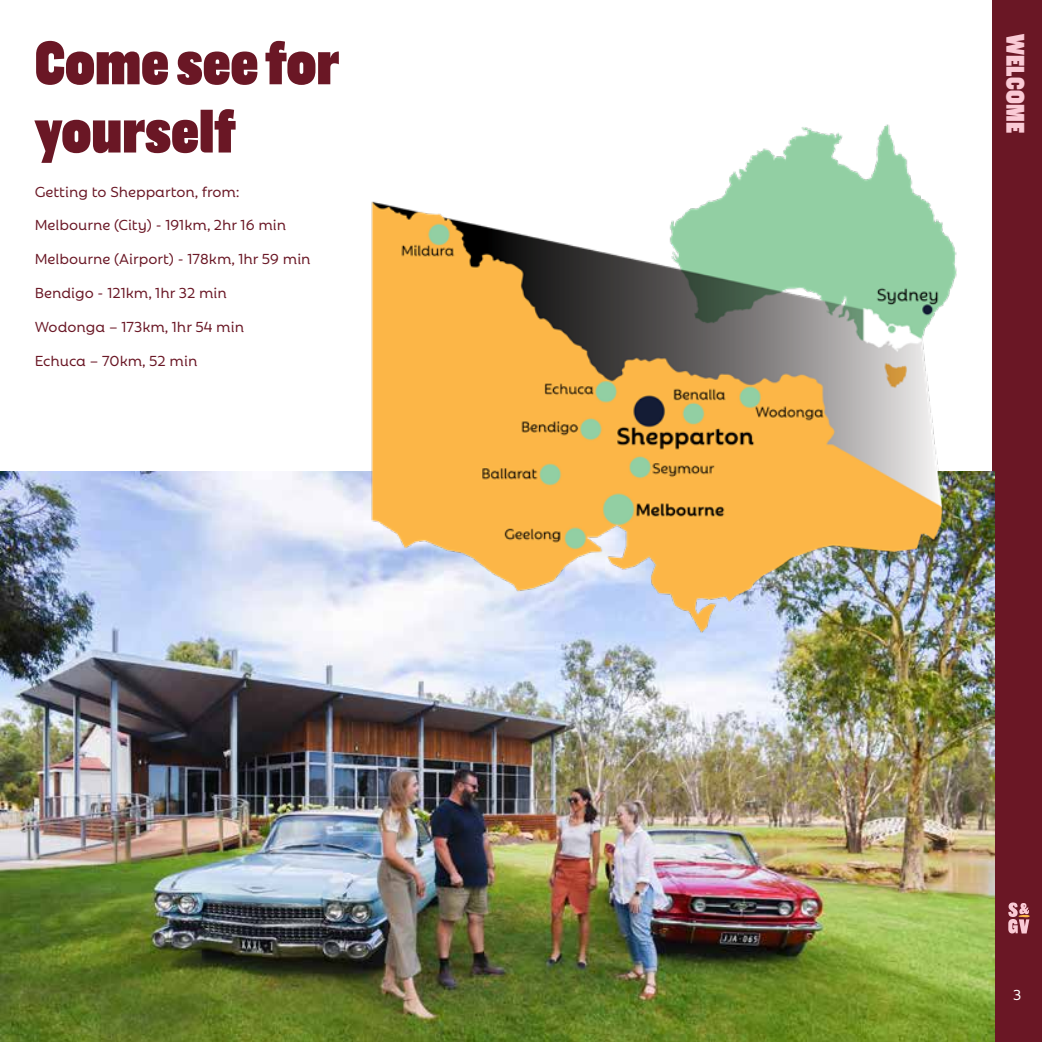
<style>
.page{position:relative;width:1042px;height:1042px;background:#fff}
.page>*{position:absolute;margin:0;border:0;box-sizing:border-box;transform-origin:0 0}
.t1{font:900 63px/68.2px "Americane Cond";color:#6a1725}
.t2{font:900 26.25px "Americane Cond";letter-spacing:.015em;color:#facad5}
.t3{font:500 15.75px/33.8px "Rebrand Dis";color:#6a1725}
.t4{font:500 15.75px "Rebrand Dis";color:#fff}
</style>
<div class="page">
<div style="left:992px;top:0;width:50px;height:1042px;background:#6a1725"></div>
<svg style="left:1008px;top:902px;width:22px;height:31px"></svg>
<img style="left:1px;top:471px;width:993px;height:571px">
<img style="left:181px;top:124px;width:786px;height:525px">
<h1 class="t1" style="left:35px;top:30px;width:306px">Come see for yourself</h1>
<p class="t3" style="left:35px;top:173px;width:277px">Getting to Shepparton, from:<br>Melbourne (City) - 191km, 2hr 16 min<br>Melbourne (Airport) - 178km, 1hr 59 min<br>Bendigo - 121km, 1hr 32 min<br>Wodonga – 173km, 1hr 54 min<br>Echuca – 70km, 52 min</p>
<h2 class="t2" style="left:1031px;top:34px;width:101px;rotate:90deg">WELCOME</h2>
<p class="t4" style="left:1013px;top:983px;width:10px">3</p>
</div>
